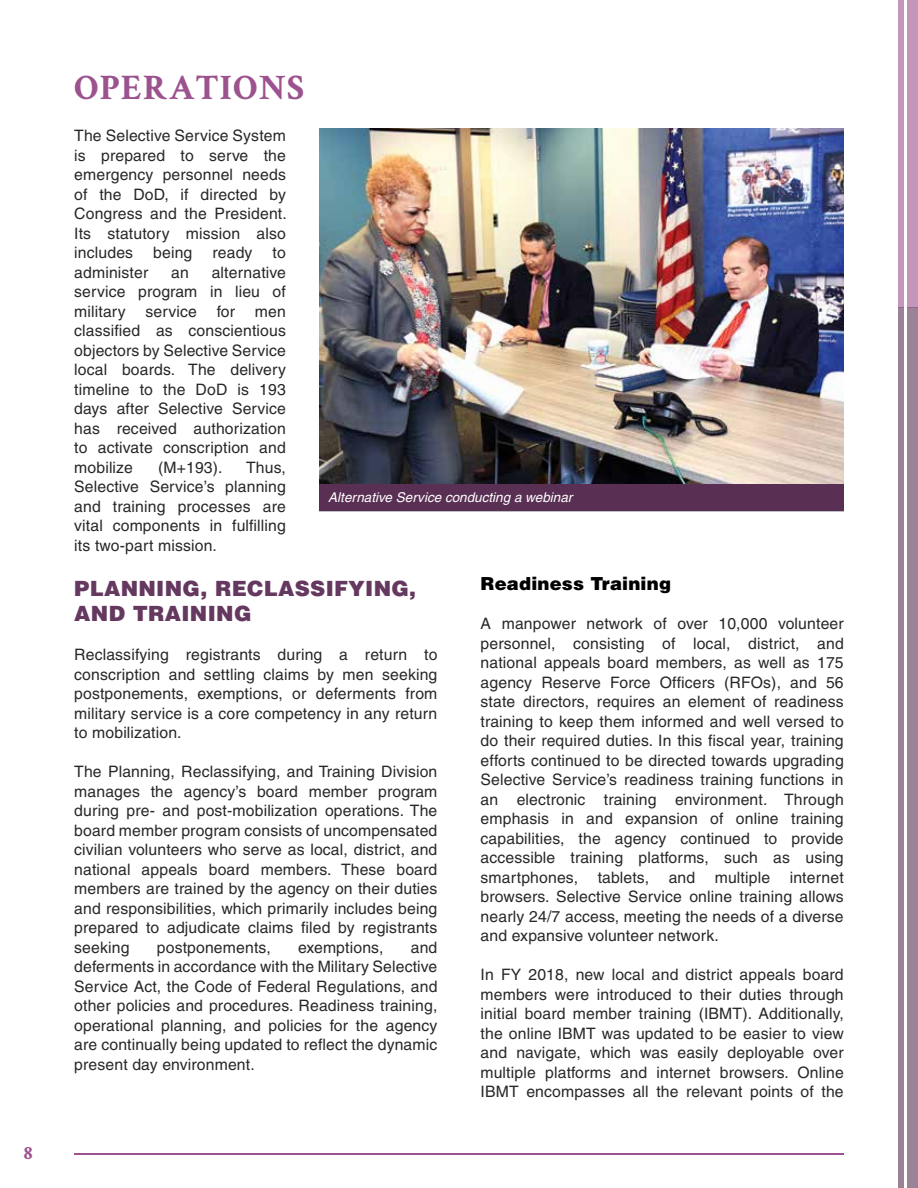
<style>
.page{position:relative;width:918px;height:1188px;background:#fff}
.page>*{position:absolute;margin:0;border:0;box-sizing:border-box;transform-origin:0 0}
.t1{font:700 36px "Crimson Text";letter-spacing:.03em;color:#9c528e}
.t2{font:900 21px "Helvetica";letter-spacing:.015em;color:#65385f}
.t3{font:700 19.5px "Crimson Text";color:#9c528e}
.t4{font:900 18px "Helvetica";letter-spacing:.01em;color:#000}
.t5{font:15.75px/19.5px "Helvetica";letter-spacing:.01em;color:#292829;text-align:justify}
.t6{font:italic 13.5px "Helvetica";color:#fff}
</style>
<div class="page">
<hr style="left:74px;top:1153px;width:770px;height:2px;background:#9c528e">
<div style="left:907px;top:307px;width:11px;height:881px;background:#9b8297"></div>
<div style="left:898px;top:307px;width:5px;height:881px;background:#9b8297"></div>
<div style="left:907px;top:0;width:11px;height:307px;background:#c397bb"></div>
<div style="left:898px;top:0;width:5px;height:307px;background:#c397bb"></div>
<img style="left:320px;top:129px;width:524px;height:355px">
<div style="left:320px;top:484px;width:524px;height:27px;background:#592f53"></div>
<p class="t3" style="left:24px;top:1141px;width:10px">8</p>
<h1 class="t1" style="left:74px;top:66px;width:231px">OPERATIONS</h1>
<p class="t5" style="left:74px;top:126px;width:214px">The Selective Service System is prepared to serve the emergency personnel needs of the DoD, if directed by Congress and the President.<br>Its statutory mission also includes</p>
<p class="t5" style="left:153px;top:243px;width:41px">being</p>
<p class="t5" style="left:213px;top:243px;width:42px">ready</p>
<p class="t5" style="left:273px;top:243px;width:15px">to</p>
<p class="t5" style="left:74px;top:262px;width:213px;text-indent:137px">alternative service program in lieu of military</p>
<p class="t5" style="left:74px;top:262px;width:76px">administer</p>
<p class="t5" style="left:171px;top:262px;width:19px">an</p>
<p class="t5" style="left:146px;top:301px;width:53px">service</p>
<p class="t5" style="left:217px;top:301px;width:20px">for</p>
<p class="t5" style="left:74px;top:301px;width:213px;text-indent:181px">men classified as conscientious objectors by Selective Service local boards. The delivery timeline to the DoD is 193 days after Selective Service has received authorization to activate conscription and mobilize</p>
<p class="t5" style="left:158px;top:457px;width:66px">(M+193).</p>
<p class="t5" style="left:74px;top:457px;width:213px;text-indent:172px">Thus, Selective Service’s planning and training processes are vital components in fulfilling its two-part mission.</p>
<h2 class="t2" style="left:74px;top:574px;width:32px">PLANNING</h2>
<h2 class="t2" style="left:200px;top:574px;width:32px">, RECLA</h2>
<h2 class="t2" style="left:295px;top:574px;width:86px">SSIFYING</h2>
<h2 class="t2" style="left:409px;top:574px;width:8px">,</h2>
<h2 class="t2" style="left:74px;top:600px;width:75px">AN D TRAINING</h2>
<p class="t5" style="left:74px;top:645px;width:365px">Reclassifying registrants during a return to conscription and settling claims by men seeking postponements, exemptions, or deferments from military service is a core competency in any return to mobilization.</p>
<p class="t5" style="left:74px;top:762px;width:365px">The Planning, Reclassifying, and Training Division manages the agency’s board member program during pre- and post-mobilization operations. The board member program consists of uncompensated civilian volunteers who serve as local, district, and national appeals board members. These board members are trained by the agency on their duties and responsibilities, which primarily includes being prepared to adjudicate claims filed by registrants seeking</p>
<p class="t6" style="left:328px;top:490px;width:246px">Alternative Service conducting a webinar</p>
<p class="t4" style="left:481px;top:572px;width:192px">Readiness Training</p>
<p class="t5" style="left:481px;top:614px;width:365px">A manpower network of over 10,000 volunteer personnel, consisting of local, district, and national appeals board members, as well as 175 agency Reserve Force Officers (RFOs), and 56 state directors, requires an element of readiness training to keep them informed and well versed to do their required duties. In this fiscal year, training efforts continued to be directed towards upgrading Selective Service’s readiness training functions in an electronic training environment. Through emphasis in and expansion of online training capabilities, the agency continued to provide accessible training platforms, such as using smartphones, tablets, and multiple internet browsers. Selective Service online training allows nearly 24/7 access, meeting the needs of a diverse and expansive volunteer network.</p>
<p class="t5" style="left:481px;top:965px;width:365px">In FY 2018, new local and district appeals board members were introduced to their duties through initial board member training (IBMT). Additionally, the online IBMT was updated to be easier to view and navigate, which was easily deployable over multiple platforms and internet browsers. Online IBMT encompasses all the relevant points of the</p>
<p class="t5" style="left:74px;top:937px;width:365px;text-indent:337px">and deferments in accordance with the Military Selective Service Act, the Code of Federal Regulations, and other policies and procedures. Readiness training, operational planning, and policies for the agency are continually being updated to reflect the dynamic present day environment.</p>
<p class="t5" style="left:157px;top:937px;width:115px">postponements,</p>
<p class="t5" style="left:298px;top:937px;width:87px">exemptions,</p>
</div>
